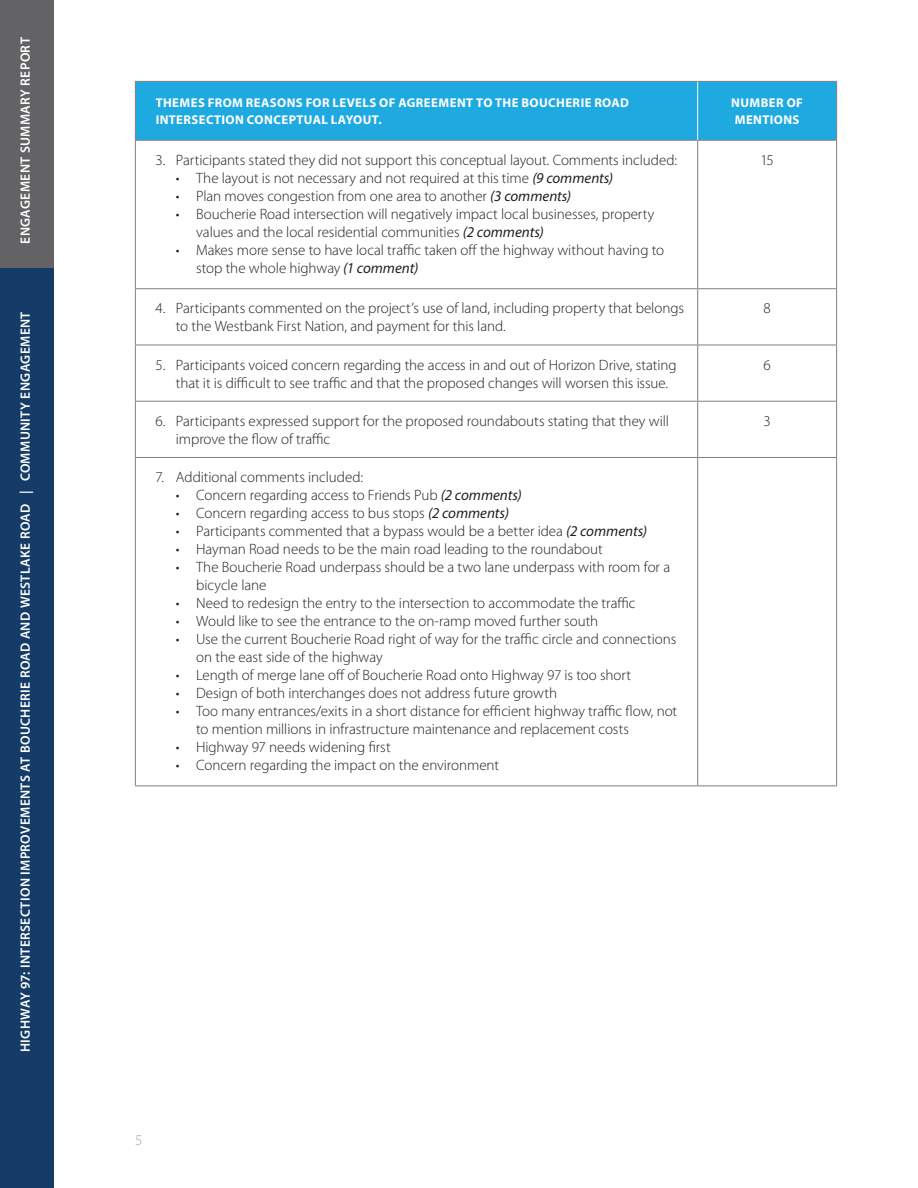
<style>
.page{position:relative;width:918px;height:1188px;background:#fff}
.page>*{position:absolute;margin:0;border:0;box-sizing:border-box;transform-origin:0 0}
._10_12_Table{font:300 15px/18px "Myriad Pro";letter-spacing:-.005em;color:#231f20}
.t1{font:300 15px "Myriad Pro";color:#a5a6aa}
.t2{font:600 13.5px "Myriad Pro";letter-spacing:.03em;color:#fff}
.Paragraph_Light_10_5{font:700 12.75px/16.5px "Myriad Pro";letter-spacing:.035em;color:#fff}
.s1{font-weight:400;font-style:italic}
</style>
<div class="page">
<div style="left:0;top:261px;width:54px;height:927px;background:#153c68"></div>
<div style="left:0;top:0;width:54px;height:268px;background:#636366"></div>
<div style="left:136px;top:82px;width:700px;height:58px;background:#1ea9e1"></div>
<hr style="left:135px;top:81px;width:563px;height:1px;background:#808083">
<hr style="left:135px;top:82px;width:1px;height:58px;background:#808083">
<hr style="left:698px;top:81px;width:139px;height:1px;background:#808083">
<hr style="left:836px;top:82px;width:1px;height:58px;background:#808083">
<hr style="left:135px;top:140px;width:563px;height:1px;background:#808083">
<hr style="left:698px;top:140px;width:139px;height:1px;background:#808083">
<hr style="left:697px;top:82px;width:1px;height:58px;background:#fff">
<hr style="left:135px;top:141px;width:1px;height:147px;background:#808083">
<hr style="left:697px;top:141px;width:1px;height:147px;background:#808083">
<hr style="left:836px;top:141px;width:1px;height:147px;background:#808083">
<hr style="left:135px;top:288px;width:563px;height:1px;background:#808083">
<hr style="left:135px;top:289px;width:1px;height:56px;background:#808083">
<hr style="left:698px;top:288px;width:139px;height:1px;background:#808083">
<hr style="left:697px;top:289px;width:1px;height:56px;background:#808083">
<hr style="left:836px;top:289px;width:1px;height:56px;background:#808083">
<hr style="left:135px;top:345px;width:563px;height:1px;background:#808083">
<hr style="left:135px;top:345px;width:1px;height:56px;background:#808083">
<hr style="left:698px;top:345px;width:139px;height:1px;background:#808083">
<hr style="left:697px;top:345px;width:1px;height:56px;background:#808083">
<hr style="left:836px;top:345px;width:1px;height:56px;background:#808083">
<hr style="left:135px;top:401px;width:563px;height:1px;background:#808083">
<hr style="left:135px;top:402px;width:1px;height:55px;background:#808083">
<hr style="left:698px;top:401px;width:139px;height:1px;background:#808083">
<hr style="left:697px;top:402px;width:1px;height:55px;background:#808083">
<hr style="left:836px;top:402px;width:1px;height:55px;background:#808083">
<hr style="left:135px;top:457px;width:563px;height:1px;background:#808083">
<hr style="left:135px;top:458px;width:1px;height:327px;background:#808083">
<hr style="left:698px;top:457px;width:139px;height:1px;background:#808083">
<hr style="left:697px;top:458px;width:1px;height:327px;background:#808083">
<hr style="left:836px;top:458px;width:1px;height:327px;background:#808083">
<hr style="left:135px;top:785px;width:563px;height:1px;background:#808083">
<hr style="left:698px;top:785px;width:139px;height:1px;background:#808083">
<p class="t2" style="left:17px;top:244px;width:208px;rotate:-90deg">ENGAGEMENT SUMMARY REPORT</p>
<p class="t2" style="left:17px;top:1052px;width:742px;rotate:-90deg">HIGHWAY 97: INTERSECTION IMPROVEMENTS AT BOUCHERIE ROAD AND WESTLAKE ROAD | COMMUNITY ENGAGEMENT</p>
<p class="Paragraph_Light_10_5" style="left:156px;top:94px;width:475px">THEMES FROM REASONS FOR LEVELS OF AGREEMENT TO THE BOUCHERIE ROAD<br>INTERSECTION CONCEPTUAL LAYOUT.</p>
<p class="Paragraph_Light_10_5" style="left:731px;top:94px;width:73px">NUMBER OF<br>MENTIONS</p>
<p class="_10_12_Table" style="left:156px;top:151px;width:523px">3. Participants stated they did not support this conceptual layout. Comments included:</p>
<p class="_10_12_Table" style="left:176px;top:169px;width:439px">• The layout is not necessary and not required at this time <span class="s1">(9 comments)</span></p>
<p class="_10_12_Table" style="left:176px;top:187px;width:397px">• Plan moves congestion from one area to another <span class="s1">(3 comments)</span></p>
<p class="_10_12_Table" style="left:196px;top:205px;width:460px;text-indent:-20px">• Boucherie Road intersection will negatively impact local businesses, property values and the local residential communities <span class="s1">(2 comments)</span></p>
<p class="_10_12_Table" style="left:196px;top:241px;width:469px;text-indent:-20px">• Makes more sense to have local traffic taken off the highway without having to stop the whole highway <span class="s1">(1 comment)</span></p>
<p class="_10_12_Table" style="left:760px;top:151px;width:15px">15</p>
<p class="_10_12_Table" style="left:176px;top:300px;width:510px;text-indent:-20px">4. Participants commented on the project’s use of land, including property that belongs to the Westbank First Nation, and payment for this land.</p>
<p class="_10_12_Table" style="left:763px;top:300px;width:9px">8</p>
<p class="_10_12_Table" style="left:176px;top:356px;width:502px;text-indent:-20px">5. Participants voiced concern regarding the access in and out of Horizon Drive, stating that it is difficult to see traffic and that the proposed changes will worsen this issue.</p>
<p class="_10_12_Table" style="left:763px;top:356px;width:9px">6</p>
<p class="_10_12_Table" style="left:176px;top:412px;width:495px;text-indent:-20px">6. Participants expressed support for the proposed roundabouts stating that they will improve the flow of traffic</p>
<p class="_10_12_Table" style="left:763px;top:412px;width:9px">3</p>
<p class="_10_12_Table" style="left:156px;top:468px;width:209px">7. Additional comments included:</p>
<p class="_10_12_Table" style="left:176px;top:486px;width:347px">• Concern regarding access to Friends Pub <span class="s1">(2 comments)</span></p>
<p class="_10_12_Table" style="left:176px;top:504px;width:335px">• Concern regarding access to bus stops <span class="s1">(2 comments)</span></p>
<p class="_10_12_Table" style="left:176px;top:522px;width:473px">• Participants commented that a bypass would be a better idea <span class="s1">(2 comments)</span></p>
<p class="_10_12_Table" style="left:176px;top:540px;width:428px">• Hayman Road needs to be the main road leading to the roundabout</p>
<p class="_10_12_Table" style="left:196px;top:558px;width:476px;text-indent:-20px">• The Boucherie Road underpass should be a two lane underpass with room for a bicycle lane</p>
<p class="_10_12_Table" style="left:176px;top:594px;width:461px">• Need to redesign the entry to the intersection to accommodate the traffic</p>
<p class="_10_12_Table" style="left:176px;top:612px;width:424px">• Would like to see the entrance to the on-ramp moved further south</p>
<p class="_10_12_Table" style="left:196px;top:630px;width:482px;text-indent:-20px">• Use the current Boucherie Road right of way for the traffic circle and connections on the east side of the highway</p>
<p class="_10_12_Table" style="left:176px;top:666px;width:457px">• Length of merge lane off of Boucherie Road onto Highway 97 is too short</p>
<p class="_10_12_Table" style="left:176px;top:684px;width:383px">• Design of both interchanges does not address future growth</p>
<p class="_10_12_Table" style="left:196px;top:702px;width:483px;text-indent:-20px">• Too many entrances/exits in a short distance for efficient highway traffic flow, not to mention millions in infrastructure maintenance and replacement costs</p>
<p class="_10_12_Table" style="left:176px;top:738px;width:216px">• Highway 97 needs widening first</p>
<p class="_10_12_Table" style="left:176px;top:756px;width:325px">• Concern regarding the impact on the environment</p>
<p class="t1" style="left:135px;top:1132px;width:9px">5</p>
</div>
